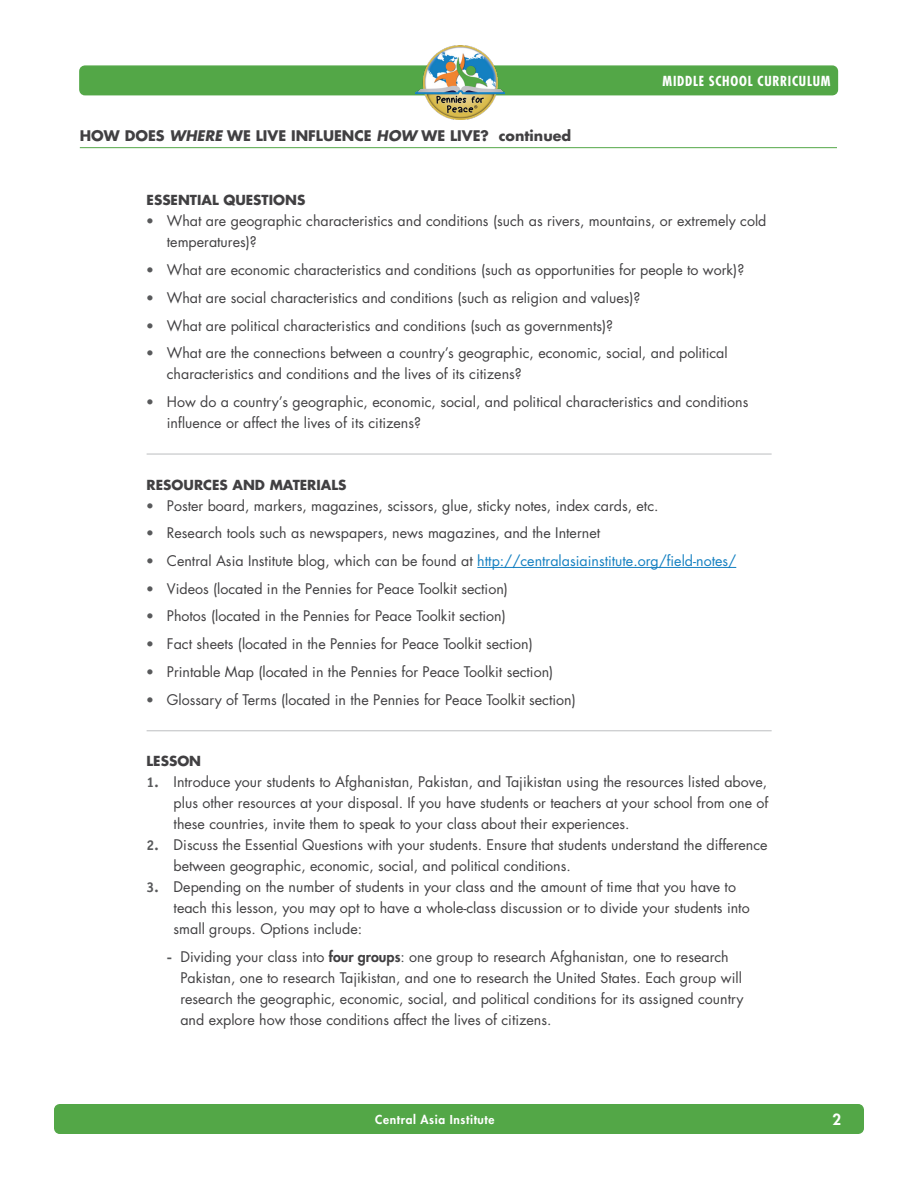
<style>
.page{position:relative;width:918px;height:1188px;background:#fff}
.page>*{position:absolute;margin:0;border:0;box-sizing:border-box;transform-origin:0 0}
.t1{font:800 15px "Futura Std";color:#fff}
.t2{font:14.25px/21px "Futura Std";color:#414042}
.t3{font:14.25px "Futura Std";color:#1480c1}
.t4{font:700 14.25px "Futura Std";color:#414042}
.t5{font:700 13.5px "Futura Std";color:#414042}
.t6{font:700 condensed 13.5px "Futura Std";letter-spacing:.055em;color:#fff}
.t7{font:800 12px "Futura Std";letter-spacing:.05em;color:#fff}
.s1{font-style:italic}
.s2{font-family:"Officina Serif";font-weight:700;color:#58595b}
.s3{color:#414042}
.s4{font-weight:800}
</style>
<div class="page">
<div style="left:80px;top:66px;width:757px;height:29px;background:#53a747;border-radius:5px"></div>
<div style="left:79px;top:65px;width:759px;height:30px;border:2px solid #53a747;border-radius:5px"></div>
<div style="left:55px;top:1105px;width:808px;height:28px;background:#53a747;border-radius:5px"></div>
<div style="left:54px;top:1104px;width:810px;height:30px;border:2px solid #53a747;border-radius:5px"></div>
<img style="left:415px;top:45px;width:89px;height:75px">
<hr style="left:80px;top:147px;width:757px;height:1px;background:#53a747">
<hr style="left:147px;top:454px;width:625px;height:1px;background:#bcbec0">
<hr style="left:477px;top:567px;width:259px;height:1px;background:#1480c1">
<hr style="left:147px;top:730px;width:625px;height:1px;background:#bcbec0">
<p class="t4" style="left:80px;top:126px;width:493px">HOW DOES <span class="s1">WHERE</span> WE LIVE INFLUENCE <span class="s1">HOW</span> WE LIVE? continued</p>
<p class="t6" style="left:663px;top:73px;width:170px">MIDDLE SCHOOL CURRICULUM</p>
<p class="t5" style="left:147px;top:191px;width:160px">ESSENTIAL QUESTIONS</p>
<p class="t2" style="left:167px;top:211px;width:601px;text-indent:-20px"><span class="s2">•</span> What are geographic characteristics and conditions (such as rivers, mountains, or extremely cold temperatures)?</p>
<p class="t2" style="left:147px;top:259px;width:599px"><span class="s2">•</span> What are economic characteristics and conditions (such as opportunities for people to work)?</p>
<p class="t2" style="left:147px;top:287px;width:495px"><span class="s2">•</span> What are social characteristics and conditions (such as religion and values)?</p>
<p class="t2" style="left:147px;top:315px;width:468px"><span class="s2">•</span> What are political characteristics and conditions (such as governments)?</p>
<p class="t2" style="left:167px;top:343px;width:562px;text-indent:-20px"><span class="s2">•</span> What are the connections between a country’s geographic, economic, social, and political characteristics and conditions and the lives of its citizens?</p>
<p class="t2" style="left:167px;top:391px;width:583px;text-indent:-20px"><span class="s2">•</span> How do a country’s geographic, economic, social, and political characteristics and conditions influence or affect the lives of its citizens?</p>
<p class="t5" style="left:147px;top:475px;width:201px">RESOURCES AND MATERIALS</p>
<p class="t2" style="left:147px;top:495px;width:513px"><span class="s2">•</span> Poster board, markers, magazines, scissors, glue, sticky notes, index cards, etc.</p>
<p class="t2" style="left:147px;top:523px;width:455px"><span class="s2">•</span> Research tools such as newspapers, news magazines, and the Internet</p>
<p class="t3" style="left:147px;top:552px;width:591px"><span class="s2">•</span> <span class="s3">Central Asia Institute blog, which can be found at</span> http://centralasiainstitute.org/field-notes/</p>
<p class="t2" style="left:147px;top:578px;width:363px"><span class="s2">•</span> Videos (located in the Pennies for Peace Toolkit section)</p>
<p class="t2" style="left:147px;top:606px;width:361px"><span class="s2">•</span> Photos (located in the Pennies for Peace Toolkit section)</p>
<p class="t2" style="left:147px;top:634px;width:388px"><span class="s2">•</span> Fact sheets (located in the Pennies for Peace Toolkit section)</p>
<p class="t2" style="left:147px;top:661px;width:408px"><span class="s2">•</span> Printable Map (located in the Pennies for Peace Toolkit section)</p>
<p class="t2" style="left:147px;top:689px;width:431px"><span class="s2">•</span> Glossary of Terms (located in the Pennies for Peace Toolkit section)</p>
<p class="t5" style="left:147px;top:752px;width:56px">LESSON</p>
<p class="t2" style="left:174px;top:772px;width:596px;text-align:justify;text-indent:-27px"><span class="s2">1.</span> Introduce your students to Afghanistan, Pakistan, and Tajikistan using the resources listed above, plus other resources at your disposal. If you have students or teachers at your school from one of these countries, invite them to speak to your class about their experiences.</p>
<p class="t2" style="left:174px;top:835px;width:595px;text-indent:-27px"><span class="s2">2.</span> Discuss the Essential Questions with your students. Ensure that students understand the difference between geographic, economic, social, and political conditions.</p>
<p class="t2" style="left:174px;top:877px;width:578px;text-indent:-27px"><span class="s2">3.</span> Depending on the number of students in your class and the amount of time that you have to teach this lesson, you may opt to have a whole-class discussion or to divide your students into small groups. Options include:</p>
<p class="t2" style="left:180px;top:946px;width:565px;text-indent:-13px"><span class="s2">-</span> Dividing your class into <span class="s4">four groups</span>: one group to research Afghanistan, one to research Pakistan, one to research Tajikistan, and one to research the United States. Each group will research the geographic, economic, social, and political conditions for its assigned country and explore how those conditions affect the lives of citizens.</p>
<p class="t7" style="left:375px;top:1112px;width:121px">Central Asia Institute</p>
<p class="t1" style="left:833px;top:1110px;width:10px">2</p>
</div>
